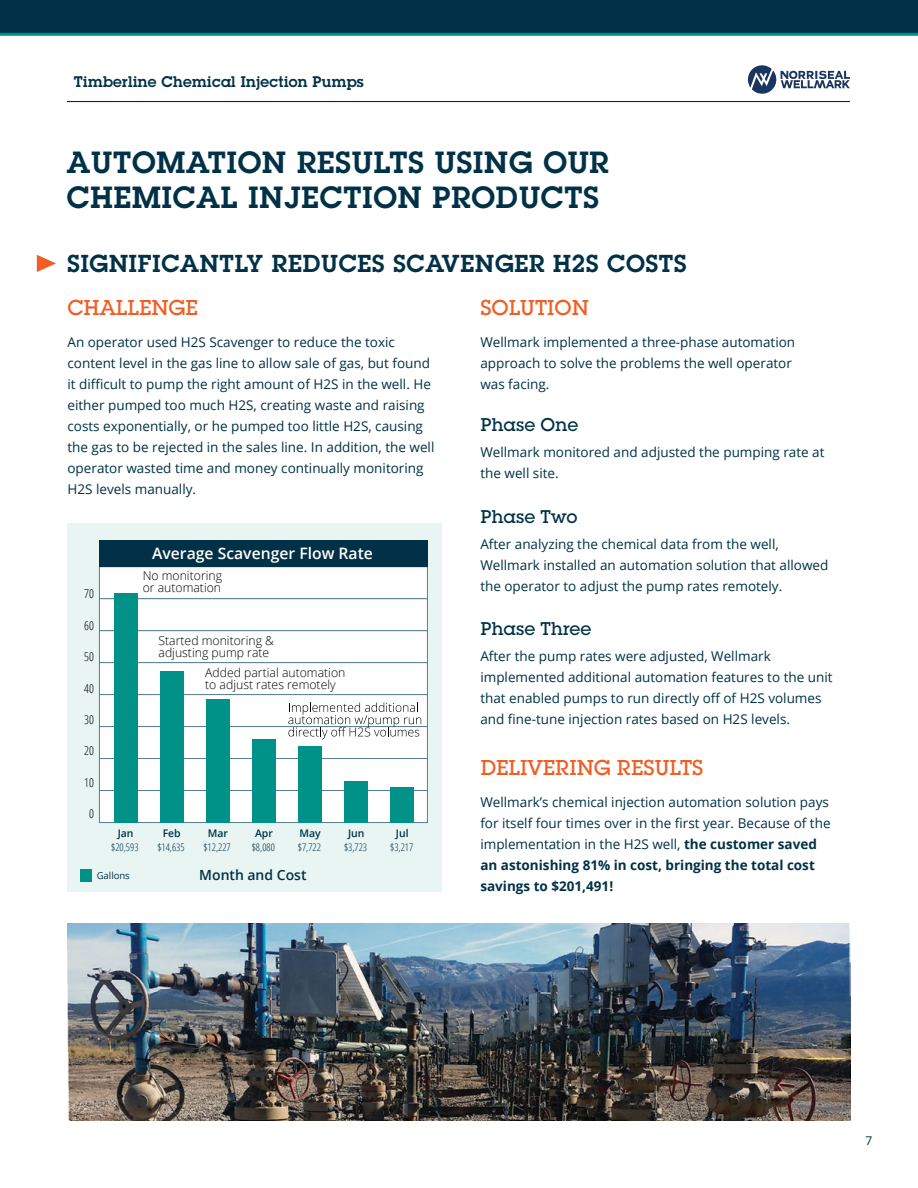
<style>
.page{position:relative;width:918px;height:1188px;background:#fff}
.page>*{position:absolute;margin:0;border:0;box-sizing:border-box;transform-origin:0 0}
.t1{font:600 30px/34.5px "Lubalin Graph Std";letter-spacing:.03em;color:#003146}
.t2{font:600 24px "Lubalin Graph Std";letter-spacing:.03em;color:#003146}
.t3{font:500 21px "Lubalin Graph Std";color:#f15d22}
.t4{font:500 18px "Lubalin Graph Std";color:#003146}
.t5{font:600 15.75px "Open Sans";color:#fff}
.t6{font:600 15px "Lubalin Graph Std";letter-spacing:.02em;color:#003146}
.t7{font:600 13.95px "Open Sans";color:#003146}
.t8{font:13.5px/21px "Open Sans";color:#003146}
.t9{font:300 12.3px/12.3px "Open Sans";color:#000101}
.t10{font:300 condensed 12.3px "Open Sans";color:#000101}
.t11{font:12px "Open Sans";color:#003146}
.t12{font:300 condensed 10.5px "Open Sans";color:#003146}
.t13{font:600 10.5px "Open Sans";color:#003146}
.t14{font:9.6px "Open Sans";color:#003146}
.s1{font-weight:700}
</style>
<div class="page">
<div style="left:0;top:0;width:918px;height:34px;background:#003146"></div>
<hr style="left:0;top:33px;width:918px;height:3px;background:#009189">
<hr style="left:67px;top:101px;width:783px;height:1px;background:#003146">
<svg style="left:748px;top:65px;width:102px;height:29px"></svg>
<svg style="left:37px;top:255px;width:19px;height:17px"></svg>
<div style="left:68px;top:523px;width:374px;height:368px;background:#e8f5f3"></div>
<div style="left:99px;top:567px;width:329px;height:32px;background:#fff;border:1px solid #567e93"></div>
<div style="left:99px;top:599px;width:329px;height:32px;background:#fff"></div>
<div style="left:99px;top:630px;width:329px;height:33px;background:#fff;border:1px solid #567e93"></div>
<div style="left:99px;top:662px;width:329px;height:33px;background:#fff;border:1px solid #567e93"></div>
<div style="left:99px;top:694px;width:329px;height:33px;background:#fff;border:1px solid #567e93"></div>
<div style="left:99px;top:726px;width:329px;height:33px;background:#fff;border:1px solid #567e93"></div>
<div style="left:99px;top:758px;width:329px;height:33px;background:#fff;border:1px solid #567e93"></div>
<div style="left:99px;top:790px;width:329px;height:33px;background:#fff;border:1px solid #567e93"></div>
<svg style="left:288px;top:703px;width:133px;height:36px"></svg>
<div style="left:80px;top:869px;width:12px;height:13px;background:#009189"></div>
<div style="left:99px;top:540px;width:329px;height:27px;background:#003146"></div>
<div style="left:160px;top:671px;width:23px;height:152px;background:#009189"></div>
<div style="left:391px;top:787px;width:23px;height:36px;background:#009189"></div>
<div style="left:345px;top:781px;width:23px;height:42px;background:#009189"></div>
<div style="left:299px;top:746px;width:23px;height:77px;background:#009189"></div>
<div style="left:252px;top:739px;width:24px;height:84px;background:#009189"></div>
<div style="left:206px;top:699px;width:23px;height:124px;background:#009189"></div>
<div style="left:114px;top:593px;width:23px;height:230px;background:#009189"></div>
<img style="left:68px;top:924px;width:782px;height:196px">
<p class="t6" style="left:74px;top:71px;width:292px">Timberline Chemical Injection Pumps</p>
<h1 class="t1" style="left:67px;top:145px;width:543px">AUTOMATION RESULTS USING OUR<br>CHEMICAL INJECTION PRODUCTS</h1>
<h2 class="t2" style="left:68px;top:248px;width:621px">SIGNIFICANTLY REDUCES SCAVENGER H2S COSTS</h2>
<h3 class="t3" style="left:480px;top:295px;width:110px">SOLUTION</h3>
<h3 class="t3" style="left:68px;top:295px;width:132px">CHALLENGE</h3>
<p class="t8" style="left:68px;top:332px;width:368px">An operator used H2S Scavenger to reduce the toxic content level in the gas line to allow sale of gas, but found it difficult to pump the right amount of H2S in the well. He either pumped too much H2S, creating waste and raising costs exponentially, or he pumped too little H2S, causing the gas to be rejected in the sales line. In addition, the well operator wasted time and money continually monitoring H2S levels manually.</p>
<p class="t10" style="left:84px;top:586px;width:11px">70</p>
<p class="t10" style="left:84px;top:617px;width:11px">60</p>
<p class="t10" style="left:84px;top:648px;width:11px">50</p>
<p class="t10" style="left:84px;top:680px;width:11px">40</p>
<p class="t10" style="left:84px;top:711px;width:11px">30</p>
<p class="t10" style="left:84px;top:743px;width:11px">20</p>
<p class="t10" style="left:84px;top:774px;width:11px">10</p>
<p class="t10" style="left:89px;top:805px;width:6px">0</p>
<p class="t5" style="left:152px;top:542px;width:222px">Average Scavenger Flow Rate</p>
<p class="t9" style="left:143px;top:569px;width:81px">No monitoring or automation</p>
<p class="t9" style="left:159px;top:634px;width:117px">Started monitoring &amp; adjusting pump rate</p>
<p class="t9" style="left:205px;top:666px;width:142px">Added partial automation to adjust rates remotely</p>
<p class="t13" style="left:118px;top:826px;width:17px">Jan</p>
<p class="t12" style="left:111px;top:840px;width:29px">$20,593</p>
<p class="t13" style="left:163px;top:826px;width:20px">Feb</p>
<p class="t12" style="left:157px;top:840px;width:29px">$14,635</p>
<p class="t13" style="left:208px;top:826px;width:22px">Mar</p>
<p class="t12" style="left:203px;top:840px;width:29px">$12,227</p>
<p class="t13" style="left:255px;top:826px;width:19px">Apr</p>
<p class="t12" style="left:252px;top:840px;width:25px">$8,080</p>
<p class="t13" style="left:299px;top:826px;width:23px">May</p>
<p class="t12" style="left:298px;top:840px;width:25px">$7,722</p>
<p class="t13" style="left:348px;top:826px;width:18px">Jun</p>
<p class="t12" style="left:344px;top:840px;width:25px">$3,723</p>
<p class="t14" style="left:97px;top:869px;width:35px">Gallons</p>
<p class="t7" style="left:199px;top:865px;width:109px">Month and Cost</p>
<p class="t13" style="left:396px;top:826px;width:14px">Jul</p>
<p class="t12" style="left:390px;top:840px;width:25px">$3,217</p>
<p class="t8" style="left:480px;top:332px;width:316px">Wellmark implemented a three-phase automation approach to solve the problems the well operator was facing.</p>
<h3 class="t4" style="left:480px;top:413px;width:100px">Phase One</h3>
<p class="t8" style="left:480px;top:441px;width:346px">Wellmark monitored and adjusted the pumping rate at the well site.</p>
<h3 class="t4" style="left:480px;top:505px;width:99px">Phase Two</h3>
<p class="t8" style="left:480px;top:533px;width:350px">After analyzing the chemical data from the well,<br>Wellmark installed an automation solution that allowed the operator to adjust the pump rates remotely.</p>
<h3 class="t4" style="left:480px;top:617px;width:113px">Phase Three</h3>
<p class="t8" style="left:480px;top:645px;width:354px">After the pump rates were adjusted, Wellmark implemented additional automation features to the unit that enabled pumps to run directly off of H2S volumes and fine-tune injection rates based on H2S levels.</p>
<h3 class="t3" style="left:480px;top:754px;width:225px">DELIVERING RESULTS</h3>
<p class="t8" style="left:480px;top:791px;width:352px">Wellmark’s chemical injection automation solution pays for itself four times over in the first year. Because of the implementation in the H2S well, <span class="s1">the customer saved an astonishing 81% in cost, bringing the total cost savings to $201,491!</span></p>
<p class="t11" style="left:866px;top:1132px;width:8px">7</p>
</div>
